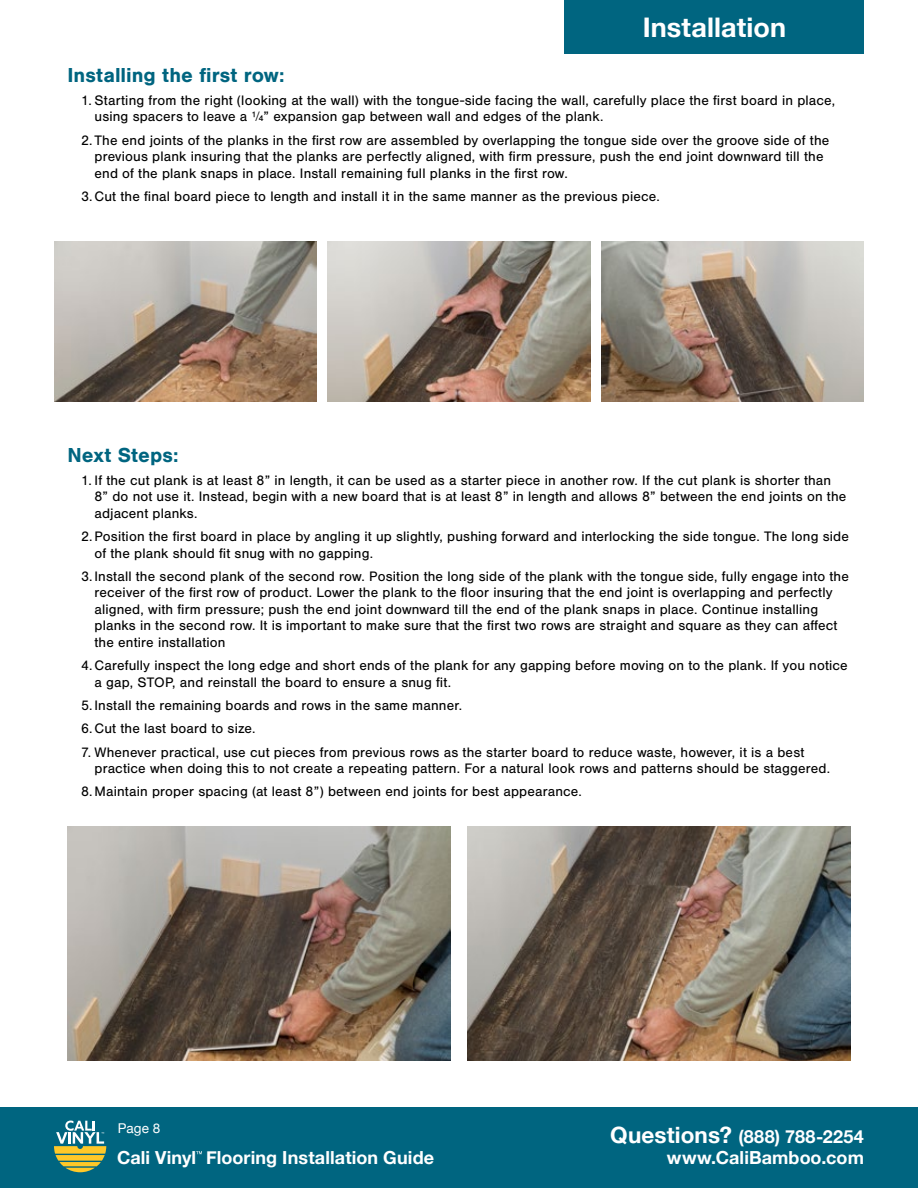
<style>
.page{position:relative;width:918px;height:1188px;background:#fff}
.page>*{position:absolute;margin:0;border:0;box-sizing:border-box;transform-origin:0 0}
.t1{font:700 27px "Helvetica Neue";letter-spacing:.005em;color:#fff}
.t2{font:700 21px "Nimbus San";letter-spacing:.005em;color:#006580}
.t3{font:700 18px "Helvetica Neue";letter-spacing:.005em;color:#fff}
.t4{font:14.25px/16.5px "Nimbus San";letter-spacing:.01em;color:#000}
.t5{font:13.5px "Helvetica Neue";color:#fff}
.s1{font-size:22.5px}
</style>
<div class="page">
<div style="left:565px;top:0;width:299px;height:54px;background:#006580"></div>
<div style="left:0;top:1107px;width:918px;height:81px;background:#006580"></div>
<svg style="left:54px;top:1121px;width:52px;height:51px"></svg>
<svg style="left:196px;top:1151px;width:6px;height:3px"></svg>
<img style="left:54px;top:241px;width:262px;height:161px">
<img style="left:328px;top:241px;width:262px;height:161px">
<img style="left:602px;top:241px;width:262px;height:161px">
<img style="left:68px;top:826px;width:383px;height:235px">
<img style="left:467px;top:826px;width:383px;height:235px">
<h1 class="t1" style="left:643px;top:6px;width:145px">Installation</h1>
<h2 class="t2" style="left:68px;top:63px;width:219px">Installing the first row:</h2>
<p class="t4" style="left:94px;top:92px;width:742px;text-indent:-13px">1. Starting from the right (looking at the wall) with the tongue-side facing the wall, carefully place the first board in place, using spacers to leave a ¼” expansion gap between wall and edges of the plank.</p>
<p class="t4" style="left:94px;top:132px;width:736px;text-indent:-13px">2.The end joints of the planks in the first row are assembled by overlapping the tongue side over the groove side of the previous plank insuring that the planks are perfectly aligned, with firm pressure, push the end joint downward till the end of the plank snaps in place. Install remaining full planks in the first row.</p>
<p class="t4" style="left:81px;top:188px;width:581px">3.Cut the final board piece to length and install it in the same manner as the previous piece.</p>
<h2 class="t2" style="left:68px;top:443px;width:113px">Next Steps:</h2>
<p class="t4" style="left:94px;top:472px;width:753px;text-indent:-13px">1. If the cut plank is at least 8” in length, it can be used as a starter piece in another row. If the cut plank is shorter than<br>8” do not use it. Instead, begin with a new board that is at least 8” in length and allows 8” between the end joints on the adjacent planks.</p>
<p class="t4" style="left:94px;top:528px;width:756px;text-indent:-13px">2.Position the first board in place by angling it up slightly, pushing forward and interlocking the side tongue. The long side of the plank should fit snug with no gapping.</p>
<p class="t4" style="left:94px;top:568px;width:756px;text-indent:-13px">3. Install the second plank of the second row. Position the long side of the plank with the tongue side, fully engage into the receiver of the first row of product. Lower the plank to the floor insuring that the end joint is overlapping and perfectly aligned, with firm pressure; push the end joint downward till the end of the plank snaps in place. Continue installing planks in the second row. It is important to make sure that the first two rows are straight and square as they can affect the entire installation</p>
<p class="t4" style="left:94px;top:658px;width:755px;text-indent:-13px">4.Carefully inspect the long edge and short ends of the plank for any gapping before moving on to the plank. If you notice a gap, STOP, and reinstall the board to ensure a snug fit.</p>
<p class="t4" style="left:81px;top:694px;width:383px;line-height:23.2px">5. Install the remaining boards and rows in the same manner.<br>6.Cut the last board to size.</p>
<p class="t4" style="left:94px;top:744px;width:737px;text-indent:-13px">7. Whenever practical, use cut pieces from previous rows as the starter board to reduce waste, however, it is a best practice when doing this to not create a repeating pattern. For a natural look rows and patterns should be staggered.</p>
<p class="t4" style="left:81px;top:784px;width:502px">8.Maintain proper spacing (at least 8”) between end joints for best appearance.</p>
<p class="t5" style="left:118px;top:1119px;width:44px">Page 8</p>
<p class="t3" style="left:610px;top:1122px;width:255px"><span class="s1">Questions?</span> (888) 788-2254</p>
<p class="t3" style="left:117px;top:1143px;width:319px">Cali Vinyl Flooring Installation Guide</p>
<p class="t3" style="left:667px;top:1143px;width:199px">www.CaliBamboo.com</p>
</div>
